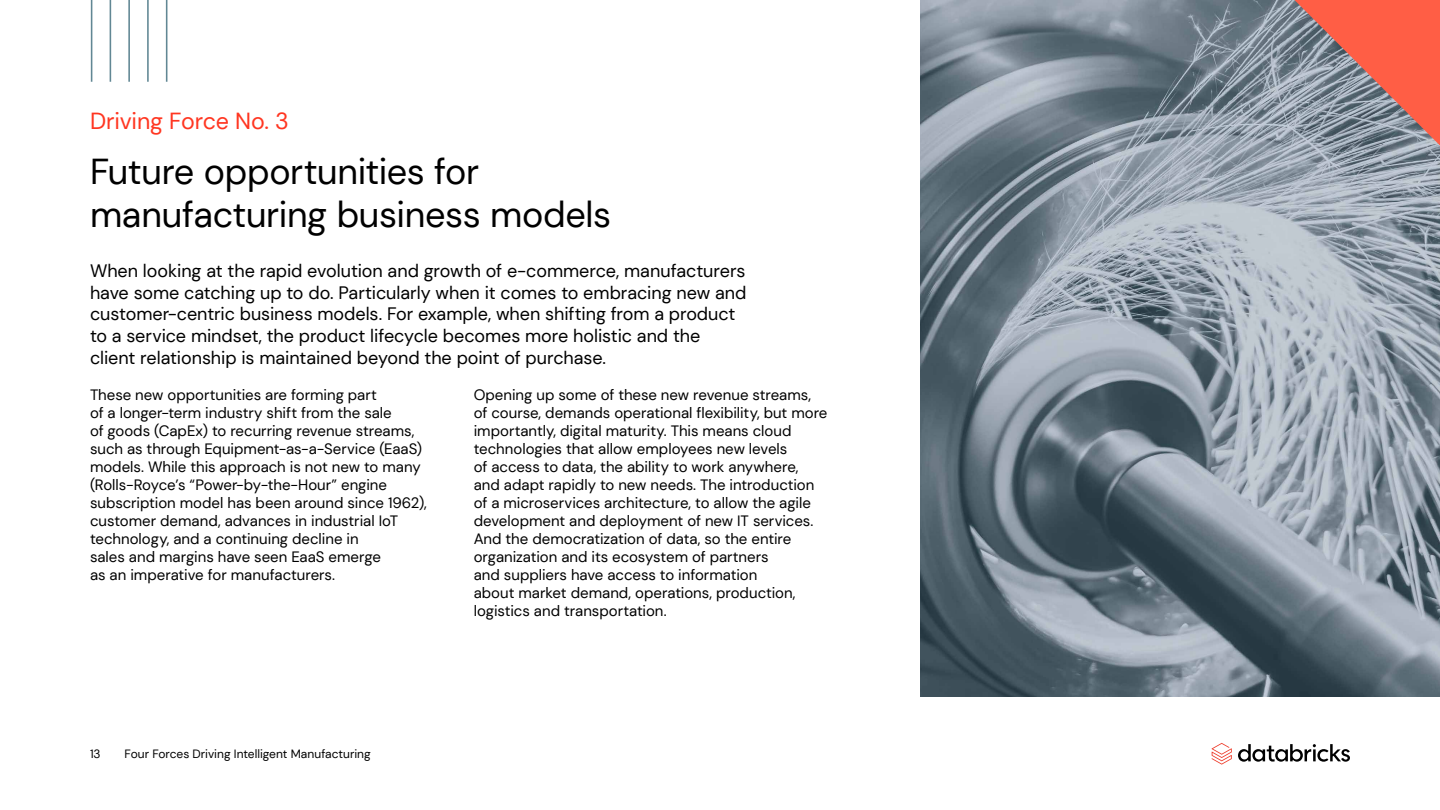
<style>
.page{position:relative;width:1440px;height:810px;background:#fff}
.page>*{position:absolute;margin:0;border:0;box-sizing:border-box;transform-origin:0 0}
.t1{font:36px/43.2px "DM Sans";letter-spacing:-.01em;color:#000}
.t2{font:23.25px "DM Sans";letter-spacing:-.01em;color:#ff3621}
.t3{font:18px/21.6px "DM Sans";letter-spacing:-.005em;color:#000}
.t4{font:15px/18px "DM Sans";color:#000}
.t5{font:12px "DM Sans";color:#000}
</style>
<div class="page">
<img style="left:920px;top:0;width:520px;height:697px">
<hr style="left:128px;top:0;width:2px;height:82px;background:#618794">
<hr style="left:110px;top:0;width:1px;height:82px;background:#618794">
<hr style="left:147px;top:0;width:2px;height:82px;background:#618794">
<hr style="left:166px;top:0;width:1px;height:82px;background:#618794">
<hr style="left:91px;top:0;width:1px;height:82px;background:#618794">
<svg style="left:1295px;top:0;width:145px;height:146px;background:#bf7771"></svg>
<svg style="left:1238px;top:744px;width:112px;height:18px"></svg>
<svg style="left:1212px;top:743px;width:20px;height:22px"></svg>
<h2 class="t2" style="left:90px;top:106px;width:200px">Driving Force No. 3</h2>
<h1 class="t1" style="left:90px;top:150px;width:523px">Future opportunities for manufacturing business models</h1>
<p class="t3" style="left:90px;top:260px;width:658px">When looking at the rapid evolution and growth of e-commerce, manufacturers have some catching up to do. Particularly when it comes to embracing new and customer-centric business models. For example, when shifting from a product to a service mindset, the product lifecycle becomes more holistic and the client relationship is maintained beyond the point of purchase.</p>
<p class="t4" style="left:90px;top:385px;width:338px">These new opportunities are forming part<br>of a longer-term industry shift from the sale<br>of goods (CapEx) to recurring revenue streams, such as through Equipment-as-a-Service (EaaS) models. While this approach is not new to many (Rolls-Royce’s “Power-by-the-Hour” engine subscription model has been around since 1962), customer demand, advances in industrial IoT technology, and a continuing decline in<br>sales and margins have seen EaaS emerge<br>as an imperative for manufacturers.</p>
<p class="t4" style="left:474px;top:385px;width:355px">Opening up some of these new revenue streams, of course, demands operational flexibility, but more importantly, digital maturity. This means cloud technologies that allow employees new levels<br>of access to data, the ability to work anywhere, and adapt rapidly to new needs. The introduction of a microservices architecture, to allow the agile development and deployment of new IT services.<br>And the democratization of data, so the entire organization and its ecosystem of partners<br>and suppliers have access to information<br>about market demand, operations, production, logistics and transportation.</p>
<p class="t5" style="left:90px;top:746px;width:12px">13</p>
<p class="t5" style="left:125px;top:746px;width:248px">Four Forces Driving Intelligent Manufacturing</p>
</div>
